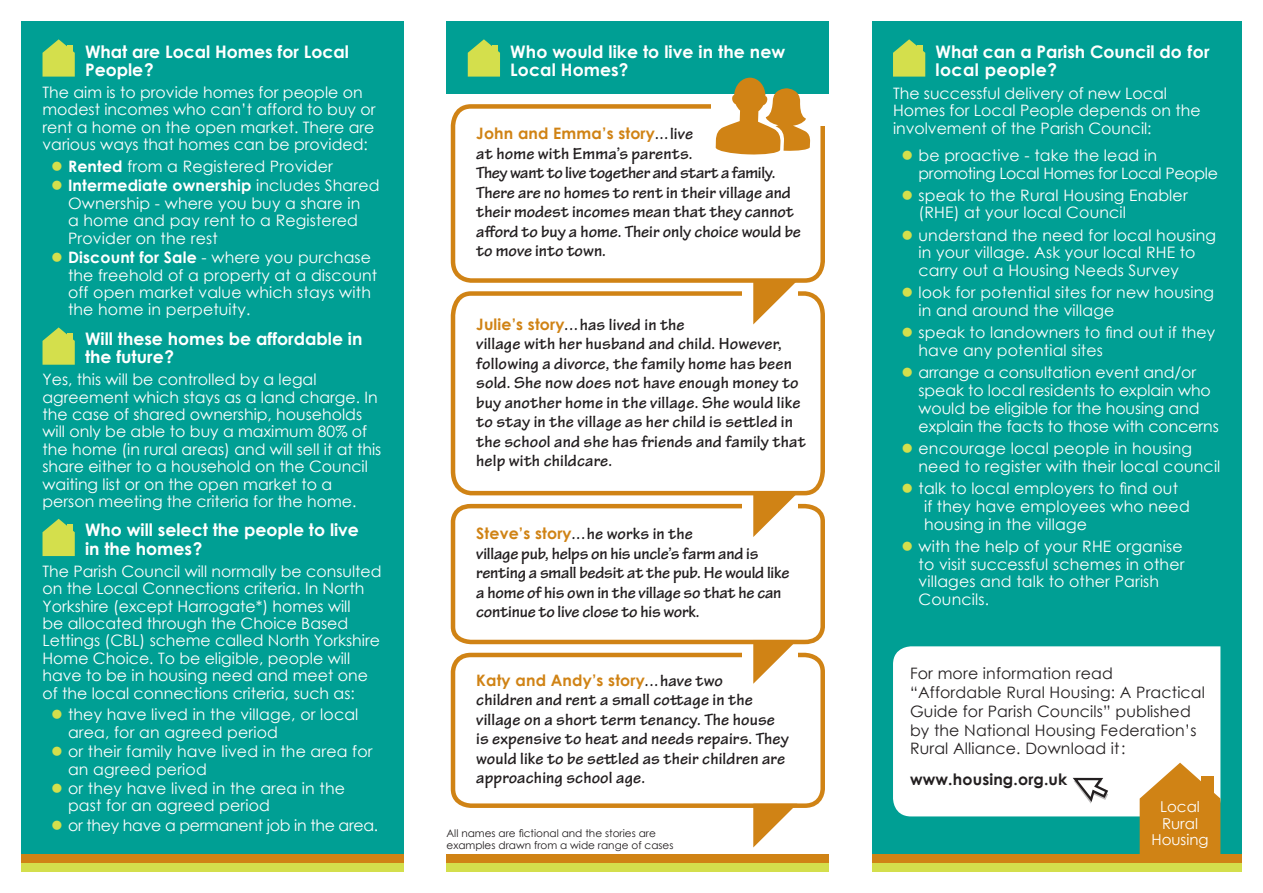
<style>
.page{position:relative;width:1263px;height:893px;background:#fff}
.page>*{position:absolute;margin:0;border:0;box-sizing:border-box;transform-origin:0 0}
.t1{font:700 17.25px/19.5px "Tekton Pro";letter-spacing:.005em;color:#231f20}
.t2{font:700 17.25px/18.8px "Century Gothic";color:#fff}
.t3{font:15.75px/17.4px "Century Gothic";color:#fff}
.t4{font:15.75px/18.8px "Century Gothic";letter-spacing:.01em;color:#231f20}
.t5{font:15.75px/17.9px "Century Gothic";letter-spacing:-.02em;color:#fff}
.t6{font:700 15.75px "Century Gothic";letter-spacing:.01em;color:#d08315}
.t7{font:700 15.75px "Century Gothic";letter-spacing:.01em;color:#231f20}
.t8{font:15px/16.5px "Century Gothic";color:#fff;text-align:center}
.t9{font:10.5px/12px "Century Gothic";color:#231f20}
.s1{color:#d4df4c}
.s2{font-weight:700}
.s3{font-family:"Tekton Pro";font-size:17.25px;color:#231f20}
.s4{font-family:"Century Gothic";font-size:15.75px;color:#d08315}
</style>
<div class="page">
<div style="left:872px;top:21px;width:370px;height:851px;background:#009f94"></div>
<div style="left:893px;top:646px;width:327px;height:170px;background:#fff"></div>
<div style="left:446px;top:21px;width:383px;height:73px;background:#009f94"></div>
<div style="left:21px;top:21px;width:383px;height:851px;background:#009f94"></div>
<div style="left:446px;top:863px;width:383px;height:9px;background:#d4df4c"></div>
<div style="left:21px;top:863px;width:383px;height:9px;background:#d4df4c"></div>
<div style="left:446px;top:855px;width:383px;height:8px;background:#d08315"></div>
<div style="left:21px;top:855px;width:383px;height:8px;background:#d08315"></div>
<div style="left:872px;top:863px;width:370px;height:9px;background:#d4df4c"></div>
<div style="left:872px;top:855px;width:370px;height:8px;background:#d08315"></div>
<svg style="left:1140px;top:763px;width:80px;height:92px"></svg>
<svg style="left:43px;top:39px;width:32px;height:38px"></svg>
<svg style="left:468px;top:39px;width:32px;height:38px"></svg>
<svg style="left:893px;top:39px;width:32px;height:38px"></svg>
<svg style="left:43px;top:327px;width:32px;height:38px"></svg>
<svg style="left:43px;top:519px;width:32px;height:37px"></svg>
<svg style="left:1070px;top:777px;width:40px;height:27px"></svg>
<div style="left:451px;top:104px;width:374px;height:179px;border:4px solid #d08315;border-radius:19px"></div>
<svg style="left:450px;top:291px;width:375px;height:205px"></svg>
<svg style="left:450px;top:503px;width:375px;height:142px"></svg>
<div style="left:451px;top:653px;width:374px;height:155px;border:4px solid #d08315;border-radius:17px"></div>
<svg style="left:753px;top:804px;width:44px;height:43px"></svg>
<div style="left:711px;top:98px;width:122px;height:27px;background:#fff"></div>
<div style="left:742px;top:287px;width:55px;height:26px;background:#fff"></div>
<div style="left:742px;top:500px;width:55px;height:25px;background:#fff"></div>
<div style="left:742px;top:648px;width:55px;height:26px;background:#fff"></div>
<svg style="left:716px;top:77px;width:94px;height:78px"></svg>
<svg style="left:753px;top:281px;width:44px;height:43px"></svg>
<svg style="left:753px;top:493px;width:44px;height:44px"></svg>
<svg style="left:753px;top:640px;width:44px;height:44px"></svg>
<p class="t2" style="left:85px;top:41px;width:265px">What are Local Homes for Local<br>People?</p>
<p class="t3" style="left:43px;top:83px;width:334px">The aim is to provide homes for people on modest incomes who can’t afford to buy or rent a home on the open market. There are various ways that homes can be provided:</p>
<p class="t3" style="left:51px;top:157px;width:283px"><span class="s1">●</span> <span class="s2">Rented</span> from a Registered Provider</p>
<p class="t3" style="left:68px;top:177px;width:313px;text-indent:-17px"><span class="s1">●</span> <span class="s2">Intermediate ownership</span> includes Shared<br>Ownership - where you buy a share in<br>a home and pay rent to a Registered<br>Provider on the rest</p>
<p class="t3" style="left:68px;top:248px;width:311px;text-indent:-17px"><span class="s1">●</span> <span class="s2">Discount for Sale</span> - where you purchase the freehold of a property at a discount off open market value which stays with the home in perpetuity.</p>
<p class="t2" style="left:85px;top:328px;width:279px">Will these homes be affordable in the future?</p>
<p class="t3" style="left:43px;top:370px;width:340px">Yes, this will be controlled by a legal agreement which stays as a land charge. In the case of shared ownership, households will only be able to buy a maximum 80% of the home (in rural areas) and will sell it at this share either to a household on the Council waiting list or on the open market to a person meeting the criteria for the home.</p>
<p class="t2" style="left:85px;top:520px;width:275px">Who will select the people to live in the homes?</p>
<p class="t3" style="left:43px;top:562px;width:340px">The Parish Council will normally be consulted on the Local Connections criteria. In North Yorkshire (except Harrogate*) homes will<br>be allocated through the Choice Based Lettings (CBL) scheme called North Yorkshire Home Choice. To be eligible, people will have to be in housing need and meet one of the local connections criteria, such as:</p>
<p class="t3" style="left:68px;top:705px;width:292px;text-indent:-17px"><span class="s1">●</span> they have lived in the village, or local area, for an agreed period</p>
<p class="t3" style="left:68px;top:742px;width:306px;text-indent:-17px"><span class="s1">●</span> or their family have lived in the area for an agreed period</p>
<p class="t3" style="left:68px;top:779px;width:279px;text-indent:-17px"><span class="s1">●</span> or they have lived in the area in the past for an agreed period</p>
<p class="t5" style="left:51px;top:816px;width:329px"><span class="s1">●</span> or they have a permanent job in the area.</p>
<p class="t2" style="left:510px;top:41px;width:276px">Who would like to live in the new<br>Local Homes?</p>
<p class="t6" style="left:476px;top:122px;width:218px">John and Emma’s story<span class="s3">...live</span></p>
<p class="t1" style="left:476px;top:144px;width:326px">at home with Emma’s parents.<br>They want to live together and start a family.<br>There are no homes to rent in their village and their modest incomes mean that they cannot afford to buy a home. Their only choice would be to move into town.</p>
<p class="t1" style="left:476px;top:315px;width:331px"><span class="s4">Julie’s story</span>...has lived in the<br>village with her husband and child. However, following a divorce, the family home has been sold. She now does not have enough money to buy another home in the village. She would like to stay in the village as her child is settled in the school and she has friends and family that help with childcare.</p>
<p class="t1" style="left:476px;top:524px;width:315px"><span class="s4">Steve’s story</span>...he works in the<br>village pub, helps on his uncle’s farm and is renting a small bedsit at the pub. He would like a home of his own in the village so that he can continue to live close to his work.</p>
<p class="t6" style="left:476px;top:668px;width:248px">Katy and Andy’s story<span class="s3">...have two</span></p>
<p class="t1" style="left:476px;top:690px;width:314px">children and rent a small cottage in the village on a short term tenancy. The house is expensive to heat and needs repairs. They would like to be settled as their children are approaching school age.</p>
<p class="t9" style="left:446px;top:827px;width:228px">All names are fictional and the stories are examples drawn from a wide range of cases</p>
<p class="t2" style="left:935px;top:41px;width:276px">What can a Parish Council do for local people?</p>
<p class="t3" style="left:893px;top:84px;width:309px;line-height:17.9px">The successful delivery of new Local<br>Homes for Local People depends on the involvement of the Parish Council:</p>
<p class="t5" style="left:918px;top:146px;width:301px;text-indent:-17px"><span class="s1">●</span> be proactive - take the lead in promoting Local Homes for Local People</p>
<p class="t3" style="left:918px;top:186px;width:271px;line-height:17.9px;text-indent:-17px"><span class="s1">●</span> speak to the Rural Housing Enabler (RHE) at your local Council</p>
<p class="t3" style="left:918px;top:226px;width:299px;line-height:17.9px;text-indent:-17px"><span class="s1">●</span> understand the need for local housing in your village. Ask your local RHE to carry out a Housing Needs Survey</p>
<p class="t3" style="left:918px;top:283px;width:297px;line-height:17.9px;text-indent:-17px"><span class="s1">●</span> look for potential sites for new housing in and around the village</p>
<p class="t3" style="left:918px;top:323px;width:298px;line-height:17.9px;text-indent:-17px"><span class="s1">●</span> speak to landowners to find out if they have any potential sites</p>
<p class="t3" style="left:918px;top:363px;width:302px;line-height:17.9px;text-indent:-17px"><span class="s1">●</span> arrange a consultation event and/or speak to local residents to explain who would be eligible for the housing and explain the facts to those with concerns</p>
<p class="t3" style="left:918px;top:439px;width:303px;line-height:17.9px;text-indent:-17px"><span class="s1">●</span> encourage local people in housing need to register with their local council</p>
<p class="t3" style="left:924px;top:479px;width:267px;line-height:17.9px;text-indent:-23px"><span class="s1">●</span> talk to local employers to find out if they have employees who need housing in the village</p>
<p class="t3" style="left:918px;top:537px;width:267px;line-height:17.9px;text-indent:-17px"><span class="s1">●</span> with the help of your RHE organise to visit successful schemes in other villages and talk to other Parish<br>Councils.</p>
<p class="t4" style="left:910px;top:664px;width:296px">For more information read “Affordable Rural Housing: A Practical Guide for Parish Councils” published by the National Housing Federation’s Rural Alliance. Download it:</p>
<p class="t7" style="left:910px;top:767px;width:159px">www.housing.org.uk</p>
<p class="t8" style="left:1151px;top:798px;width:59px">Local<br>Rural<br>Housing</p>
</div>
